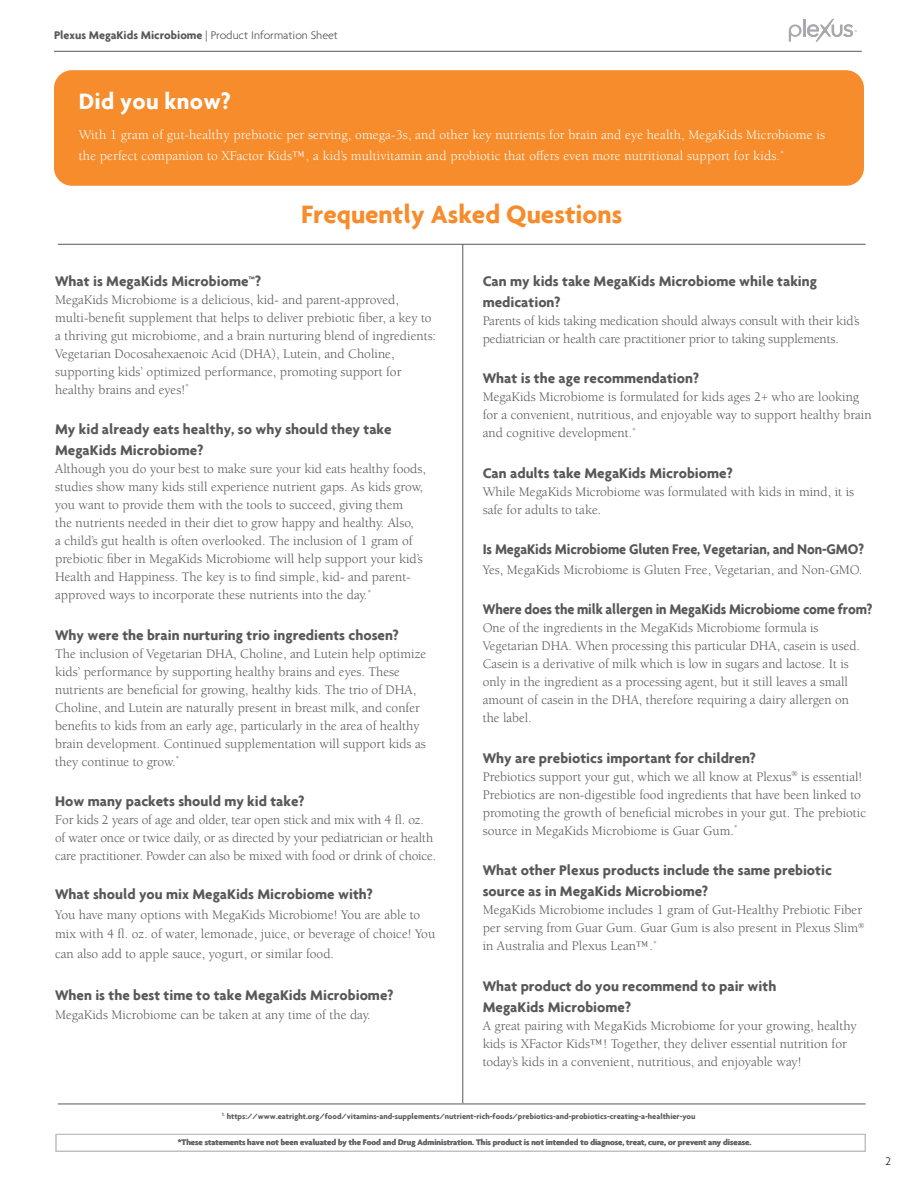
<style>
.page{position:relative;width:918px;height:1188px;background:#fff}
.page>*{position:absolute;margin:0;border:0;box-sizing:border-box;transform-origin:0 0}
.t1{font:700 27px "Agenda";color:#f68c2b}
.t2{font:700 24px "Agenda";letter-spacing:.01em;color:#fff}
.t3{font:700 15px/21px "Agenda";color:#57585a}
.t4{font:700 15px "Agenda";color:#57585a;scale:.94 1}
.t5{font:13.5px/18px "Berkeley Std";color:#57585a}
.t6{font:13.5px/21px "Berkeley Std";letter-spacing:.01em;color:#fff}
.t7{font:700 12px "Agenda";color:#57585a}
.t8{font:300 12px "Agenda";color:#231f20}
.t9{font:700 8.55px "Agenda";color:#69696c}
.t10{font:700 8.25px "Agenda";color:#57585a}
.s1{font-weight:300}
</style>
<div class="page">
<div style="left:54px;top:70px;width:810px;height:116px;background:#f68c2b;border-radius:18px"></div>
<hr style="left:54px;top:51px;width:808px;height:1px;background:#57585a">
<svg style="left:789px;top:19px;width:68px;height:23px"></svg>
<div style="left:56px;top:1134px;width:810px;height:18px;border:1px solid #bcbdc0"></div>
<hr style="left:58px;top:1104px;width:808px;height:1px;background:#57585a">
<hr style="left:463px;top:244px;width:1px;height:859px;background:#57585a">
<hr style="left:58px;top:244px;width:808px;height:1px;background:#57585a">
<p class="t7" style="left:54px;top:28px;width:286px">Plexus MegaKids Microbiome <span class="s1">| Product Information Sheet</span></p>
<h2 class="t2" style="left:79px;top:87px;width:154px">Did you know?</h2>
<p class="t6" style="left:79px;top:125px;width:748px">With 1 gram of gut-healthy prebiotic per serving, omega-3s, and other key nutrients for brain and eye health, MegaKids Microbiome is the perfect companion to XFactor Kids™, a kid’s multivitamin and probiotic that offers even more nutritional support for kids.<sup>*</sup></p>
<h1 class="t1" style="left:301px;top:198px;width:323px">Frequently Asked Questions</h1>
<p class="t3" style="left:55px;top:270px;width:208px">What is MegaKids Microbiome™?</p>
<p class="t5" style="left:55px;top:291px;width:383px">MegaKids Microbiome is a delicious, kid- and parent-approved, multi-benefit supplement that helps to deliver prebiotic fiber, a key to a thriving gut microbiome, and a brain nurturing blend of ingredients:<br>Vegetarian Docosahexaenoic Acid (DHA), Lutein, and Choline, supporting kids’ optimized performance, promoting support for healthy brains and eyes!<sup>*</sup></p>
<p class="t3" style="left:55px;top:419px;width:338px">My kid already eats healthy, so why should they take<br>MegaKids Microbiome?</p>
<p class="t5" style="left:55px;top:460px;width:372px">Although you do your best to make sure your kid eats healthy foods, studies show many kids still experience nutrient gaps. As kids grow, you want to provide them with the tools to succeed, giving them<br>the nutrients needed in their diet to grow happy and healthy. Also,<br>a child’s gut health is often overlooked. The inclusion of 1 gram of prebiotic fiber in MegaKids Microbiome will help support your kid’s Health and Happiness. The key is to find simple, kid- and parent&shy;approved ways to incorporate these nutrients into the day.<sup>*</sup></p>
<p class="t3" style="left:55px;top:624px;width:345px">Why were the brain nurturing trio ingredients chosen?</p>
<p class="t5" style="left:55px;top:645px;width:373px">The inclusion of Vegetarian DHA, Choline, and Lutein help optimize kids’ performance by supporting healthy brains and eyes. These nutrients are beneficial for growing, healthy kids. The trio of DHA, Choline, and Lutein are naturally present in breast milk, and confer benefits to kids from an early age, particularly in the area of healthy brain development. Continued supplementation will support kids as they continue to grow.<sup>*</sup></p>
<p class="t3" style="left:55px;top:791px;width:251px">How many packets should my kid take?</p>
<p class="t5" style="left:55px;top:811px;width:383px">For kids 2 years of age and older, tear open stick and mix with 4 fl. oz. of water once or twice daily, or as directed by your pediatrician or health care practitioner. Powder can also be mixed with food or drink of choice.</p>
<p class="t3" style="left:55px;top:884px;width:319px">What should you mix MegaKids Microbiome with?</p>
<p class="t5" style="left:55px;top:905px;width:382px;line-height:19.5px">You have many options with MegaKids Microbiome! You are able to mix with 4 fl. oz. of water, lemonade, juice, or beverage of choice! You can also add to apple sauce, yogurt, or similar food.</p>
<p class="t3" style="left:55px;top:984px;width:340px">When is the best time to take MegaKids Microbiome?</p>
<p class="t5" style="left:55px;top:1006px;width:317px">MegaKids Microbiome can be taken at any time of the day.</p>
<p class="t3" style="left:483px;top:270px;width:336px">Can my kids take MegaKids Microbiome while taking medication?</p>
<p class="t5" style="left:483px;top:312px;width:378px">Parents of kids taking medication should always consult with their kid’s pediatrician or health care practitioner prior to taking supplements.</p>
<p class="t3" style="left:483px;top:368px;width:218px">What is the age recommendation?</p>
<p class="t5" style="left:483px;top:388px;width:390px">MegaKids Microbiome is formulated for kids ages 2+ who are looking for a convenient, nutritious, and enjoyable way to support healthy brain and cognitive development.<sup>*</sup></p>
<p class="t3" style="left:483px;top:462px;width:252px">Can adults take MegaKids Microbiome?</p>
<p class="t5" style="left:483px;top:483px;width:373px">While MegaKids Microbiome was formulated with kids in mind, it is safe for adults to take.</p>
<p class="t4" style="left:483px;top:540px;width:407px">Is MegaKids Microbiome Gluten Free, Vegetarian, and Non-GMO?</p>
<p class="t5" style="left:483px;top:561px;width:381px">Yes, MegaKids Microbiome is Gluten Free, Vegetarian, and Non-GMO.</p>
<p class="t4" style="left:483px;top:600px;width:416px">Where does the milk allergen in MegaKids Microbiome come from?</p>
<p class="t5" style="left:483px;top:619px;width:379px">One of the ingredients in the MegaKids Microbiome formula is Vegetarian DHA. When processing this particular DHA, casein is used.<br>Casein is a derivative of milk which is low in sugars and lactose. It is only in the ingredient as a processing agent, but it still leaves a small amount of casein in the DHA, therefore requiring a dairy allergen on the label.</p>
<p class="t3" style="left:483px;top:747px;width:275px">Why are prebiotics important for children?</p>
<p class="t5" style="left:483px;top:768px;width:385px">Prebiotics support your gut, which we all know at Plexus<sup>®</sup> is essential!<br>Prebiotics are non-digestible food ingredients that have been linked to promoting the growth of beneficial microbes in your gut. The prebiotic source in MegaKids Microbiome is Guar Gum.<sup>*</sup></p>
<p class="t3" style="left:483px;top:860px;width:351px">What other Plexus products include the same prebiotic source as in MegaKids Microbiome?</p>
<p class="t5" style="left:483px;top:901px;width:383px">MegaKids Microbiome includes 1 gram of Gut-Healthy Prebiotic Fiber per serving from Guar Gum. Guar Gum is also present in Plexus Slim<sup>® </sup>in Australia and Plexus Lean™.<sup>*</sup></p>
<p class="t3" style="left:483px;top:975px;width:295px">What product do you recommend to pair with<br>MegaKids Microbiome?</p>
<p class="t5" style="left:483px;top:1017px;width:376px">A great pairing with MegaKids Microbiome for your growing, healthy kids is XFactor Kids™! Together, they deliver essential nutrition for today’s kids in a convenient, nutritious, and enjoyable way!</p>
<p class="t10" style="left:222px;top:1111px;width:475px"><sup>1.</sup> https://www.eatright.org/food/vitamins-and-supplements/nutrient-rich-foods/prebiotics-and-probiotics-creating-a-healthier-you</p>
<p class="t9" style="left:178px;top:1137px;width:575px">*These statements have not been evaluated by the Food and Drug Administration. This product is not intended to diagnose, treat, cure, or prevent any disease.</p>
<p class="t8" style="left:886px;top:1154px;width:7px">2</p>
</div>
